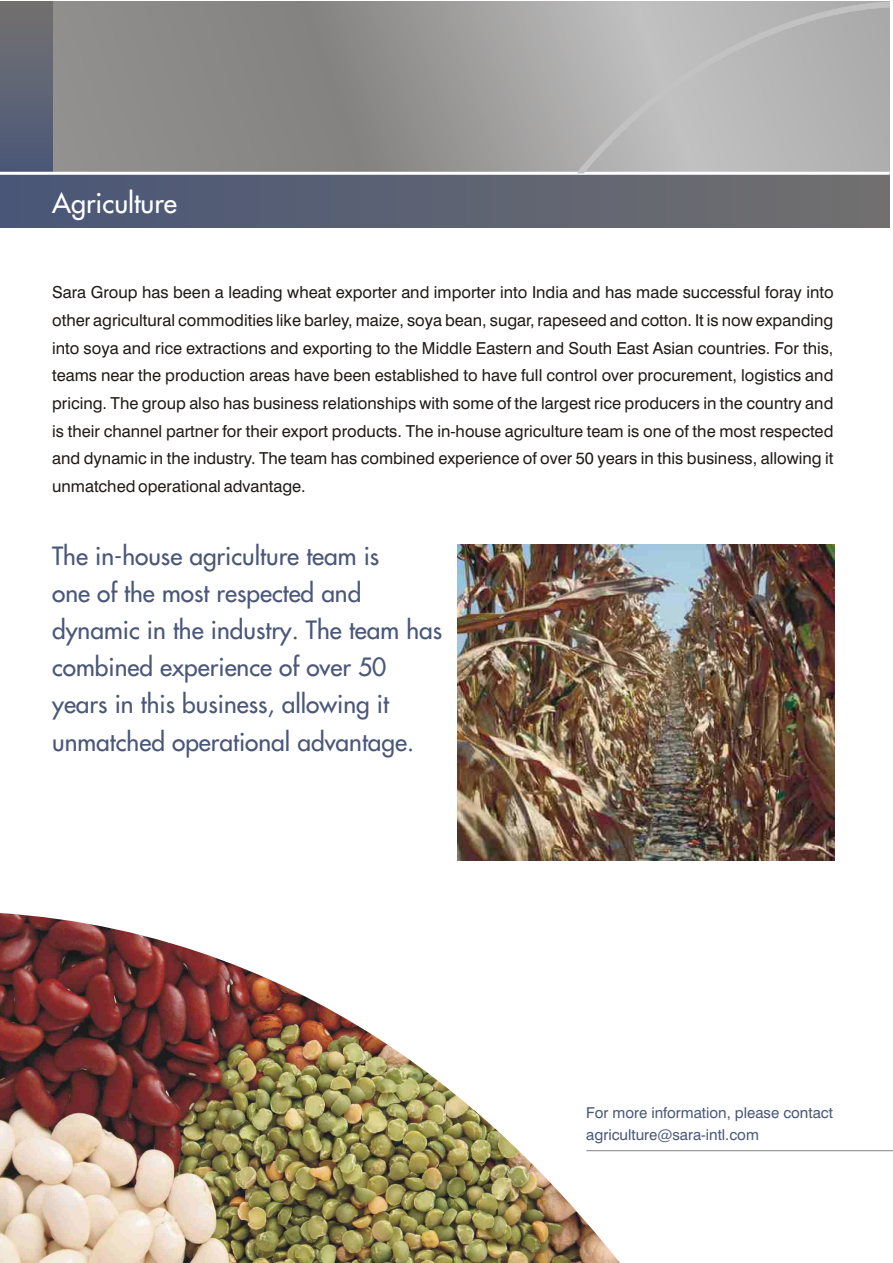
<style>
.page{position:relative;width:893px;height:1263px;background:#fff}
.page>*{position:absolute;margin:0;border:0;box-sizing:border-box;transform-origin:0 0}
.t1{font:27px "Futura";color:#fff}
.t2{font:24.45px/37.2px "Futura";color:#4a5778}
.t3{font:16.5px/27.8px "Swiss 721 BT";color:#1f1a17;text-align:justify}
.t4{font:15px/21.6px "Swiss 721 BT";color:#4a5778}
</style>
<div class="page">
<svg style="left:52px;top:2px;width:524px;height:170px;background:#91908f"></svg>
<div style="left:0;top:175px;width:890px;height:53px;background:linear-gradient(to right,#495677,#72706f)"></div>
<hr style="left:586px;top:1150px;width:307px;height:1px;background:#828282">
<img style="left:457px;top:545px;width:378px;height:315px">
<img style="left:0;top:913px;width:621px;height:350px">
<div style="left:0;top:2px;width:52px;height:170px;background:linear-gradient(to bottom,#747271,#4b5879)"></div>
<svg style="left:577px;top:2px;width:313px;height:171px;background:#b8b7b7"></svg>
<h1 class="t1" style="left:52px;top:186px;width:126px">Agriculture</h1>
<p class="t3" style="left:52px;top:280px;width:783px">Sara Group has been a leading wheat exporter and importer into India and has made successful foray into other agricultural commodities like barley, maize, soya bean, sugar, rapeseed and cotton. It is now expanding into soya and rice extractions and exporting to the Middle Eastern and South East Asian countries. For this, teams near the production areas have been established to have full control over procurement, logistics and pricing. The group also has business relationships with some of the largest rice producers in the country and is their channel partner for their export products. The in-house agriculture team is one of the most respected and dynamic in the industry. The team has combined experience of over 50 years in this business, allowing it unmatched operational advantage.</p>
<h2 class="t2" style="left:52px;top:537px;width:392px">The in-house agriculture team is<br>one of the most respected and dynamic in the industry. The team has combined experience of over 50 years in this business, allowing it unmatched operational advantage.</h2>
<p class="t4" style="left:586px;top:1104px;width:248px">For more information, please contact agriculture@sara-intl.com</p>
</div>
